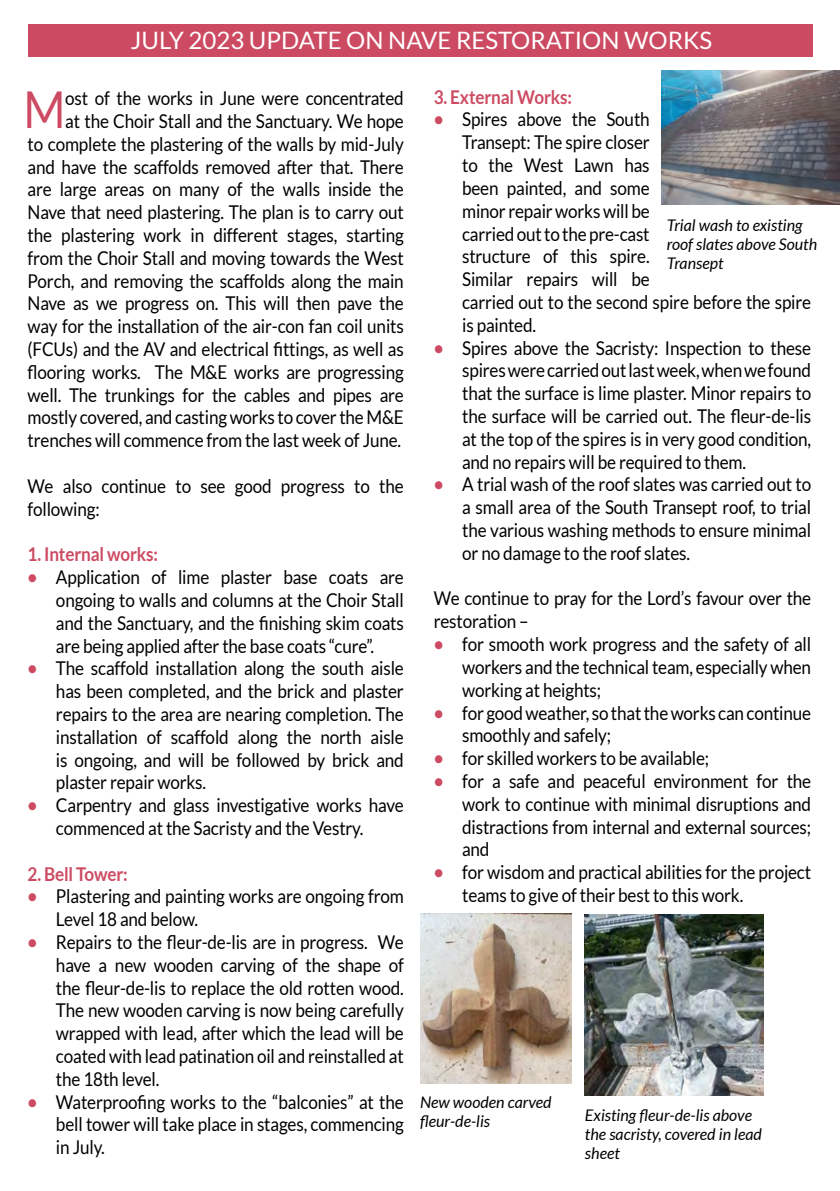
<style>
.page{position:relative;width:840px;height:1191px;background:#fff}
.page>*{position:absolute;margin:0;border:0;box-sizing:border-box;transform-origin:0 0}
.t1{font:50.8px "Lato";color:#cc4b62;scale:.9 1}
.t2{font:24px "Lato";color:#fff}
.t3{font:19px/22.8px "Lato";letter-spacing:-.01em;color:#000;text-align:justify;scale:.9 1}
.t4{font:700 19px "Lato";letter-spacing:-.01em;color:#cc4b62;scale:.9 1}
.t5{font:italic 16px/19.2px "Lato";color:#000}
.s1{font-weight:700;color:#cc4b62}
</style>
<div class="page">
<div style="left:28px;top:25px;width:783px;height:32px;background:#cc4b62"></div>
<img style="left:661px;top:71px;width:178px;height:134px">
<img style="left:420px;top:913px;width:151px;height:170px">
<img style="left:584px;top:914px;width:179px;height:181px">
<p class="t2" style="left:131px;top:27px;width:582px">JULY 2023 UPDATE ON NAVE RESTORATION WORKS</p>
<p class="t3" style="left:28px;top:87px;width:419px;text-align:right">ost of the works in June were concentrated<br>at the Choir Stall and the Sanctuary. We hope<br>to complete the plastering of the walls by mid-July and have the scaffolds removed after that. There are large areas on many of the walls inside the Nave that need plastering. The plan is to carry out the plastering work in different stages, starting from the Choir Stall and moving towards the West Porch, and removing the scaffolds along the main Nave as we progress on. This will then pave the way for the installation of the air-con fan coil units (FCUs) and the AV and electrical fittings, as well as flooring works. The M&amp;E works are progressing well. The trunkings for the cables and pipes are mostly covered, and casting works to cover the M&amp;E trenches will commence from the last week of June.</p>
<p class="t3" style="left:28px;top:474px;width:419px">We also continue to see good progress to the following:</p>
<p class="t4" style="left:28px;top:543px;width:146px">1. Internal works:</p>
<p class="t3" style="left:56px;top:565px;width:388px;text-indent:-28px"><span class="s1">•</span> Application of lime plaster base coats are ongoing to walls and columns at the Choir Stall and the Sanctuary, and the finishing skim coats are being applied after the base coats “cure”.</p>
<p class="t3" style="left:56px;top:657px;width:388px;text-indent:-28px"><span class="s1">•</span> The scaffold installation along the south aisle has been completed, and the brick and plaster repairs to the area are nearing completion. The installation of scaffold along the north aisle is ongoing, and will be followed by brick and plaster repair works.</p>
<p class="t3" style="left:56px;top:793px;width:388px;text-indent:-28px"><span class="s1">•</span> Carpentry and glass investigative works have commenced at the Sacristy and the Vestry.</p>
<p class="t4" style="left:28px;top:862px;width:113px">2. Bell Tower:</p>
<p class="t3" style="left:56px;top:885px;width:388px;text-indent:-28px"><span class="s1">•</span> Plastering and painting works are ongoing from<br>Level 18 and below.</p>
<p class="t3" style="left:56px;top:930px;width:388px;text-indent:-28px"><span class="s1">•</span> Repairs to the fleur-de-lis are in progress. We have a new wooden carving of the shape of the fleur-de-lis to replace the old rotten wood.<br>The new wooden carving is now being carefully wrapped with lead, after which the lead will be coated with lead patination oil and reinstalled at the 18th level.</p>
<p class="t3" style="left:56px;top:1090px;width:388px;text-indent:-28px"><span class="s1">•</span> Waterproofing works to the “balconies” at the bell tower will take place in stages, commencing in July.</p>
<h1 class="t1" style="left:24px;top:81px;width:48px">M</h1>
<p class="t4" style="left:433px;top:86px;width:155px">3. External Works:</p>
<p class="t3" style="left:462px;top:108px;width:389px;text-align:left;text-indent:-28px"><span class="s1">•</span> Spires above the South<br>Transept: The spire closer<br>to the West Lawn has<br>been painted, and some<br>minor repair works will be<br>carried out to the pre-cast<br>structure of this spire.<br>Similar repairs will be<br>carried out to the second spire before the spire is painted.</p>
<p class="t3" style="left:462px;top:336px;width:389px;text-indent:-28px"><span class="s1">•</span> Spires above the Sacristy: Inspection to these spires were carried out last week, when we found that the surface is lime plaster. Minor repairs to the surface will be carried out. The fleur-de-lis at the top of the spires is in very good condition, and no repairs will be required to them.</p>
<p class="t3" style="left:462px;top:473px;width:389px;text-indent:-28px"><span class="s1">•</span> A trial wash of the roof slates was carried out to a small area of the South Transept roof, to trial the various washing methods to ensure minimal or no damage to the roof slates.</p>
<p class="t3" style="left:433px;top:587px;width:420px">We continue to pray for the Lord’s favour over the restoration –</p>
<p class="t3" style="left:462px;top:632px;width:389px;text-indent:-28px"><span class="s1">•</span> for smooth work progress and the safety of all workers and the technical team, especially when working at heights;</p>
<p class="t3" style="left:462px;top:701px;width:389px;text-indent:-28px"><span class="s1">•</span> for good weather, so that the works can continue smoothly and safely;</p>
<p class="t3" style="left:433px;top:746px;width:307px"><span class="s1">•</span> for skilled workers to be available;</p>
<p class="t3" style="left:462px;top:769px;width:389px;text-indent:-28px"><span class="s1">•</span> for a safe and peaceful environment for the work to continue with minimal disruptions and distractions from internal and external sources; and</p>
<p class="t3" style="left:462px;top:860px;width:389px;text-indent:-28px"><span class="s1">•</span> for wisdom and practical abilities for the project teams to give of their best to this work.</p>
<p class="t5" style="left:666px;top:215px;width:152px">Trial wash to existing roof slates above South<br>Transept</p>
<p class="t5" style="left:420px;top:1093px;width:133px">New wooden carved fleur-de-lis</p>
<p class="t5" style="left:584px;top:1105px;width:178px">Existing fleur-de-lis above the sacristy, covered in lead sheet</p>
</div>
